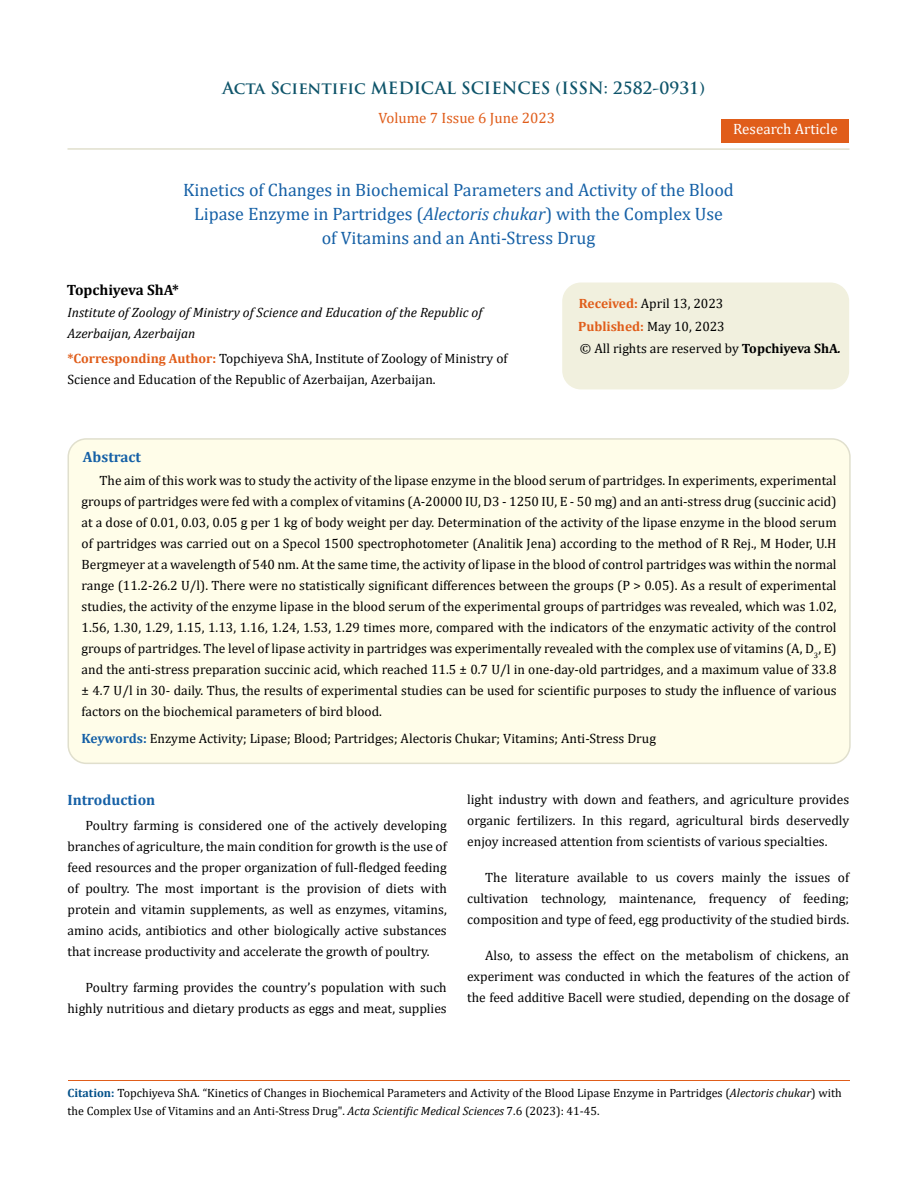
<style>
.page{position:relative;width:917px;height:1188px;background:#fff}
.page>*{position:absolute;margin:0;border:0;box-sizing:border-box;transform-origin:0 0}
.t1{font:18px/24px "Cambria";color:#1560a6;text-align:center}
.t2{font:700 16.5px "Trajan Pro";color:#0e546a}
.t3{font:15px "Cambria";color:#e05d1a}
.t4{font:700 15px "Cambria";color:#1560a6}
.t5{font:15px "Cambria";color:#fff}
.t6{font:700 15px "Cambria";color:#000}
.t7{font:13.5px/21px "Cambria";color:#000;text-align:justify}
.t8{font:italic 13.5px/21px "Cambria";color:#000}
.t9{font:12px/18px "Cambria";color:#000}
.s1{font-style:italic}
.s2{font-weight:700;color:#e05d1a}
.s3{font-weight:700}
.s4{font-weight:700;font-style:italic}
.s5{font-weight:700;color:#1560a6}
.s6{font-weight:700;color:#035089}
</style>
<div class="page">
<div style="left:721px;top:119px;width:128px;height:23px;background:#e05d1a"></div>
<div style="left:563px;top:283px;width:285px;height:106px;background:#f1f0de;border-radius:18px"></div>
<div style="left:562px;top:283px;width:287px;height:106px;border:2px solid #f1f0de;border-radius:18px"></div>
<div style="left:68px;top:439px;width:781px;height:324px;background:#fffde9;border-radius:18px"></div>
<div style="left:67px;top:438px;width:783px;height:326px;border:2px solid #e0dfcd;border-radius:18px"></div>
<hr style="left:68px;top:1081px;width:781px;height:1px;background:#e05d1a">
<hr style="left:67px;top:148px;width:782px;height:2px;background:#e0dfcd">
<p class="t2" style="left:222px;top:77px;width:484px">Acta Scientific MEDICAL SCIENCES (ISSN: 2582-0931)</p>
<p class="t3" style="left:378px;top:109px;width:178px">Volume 7 Issue 6 June 2023</p>
<p class="t5" style="left:733px;top:120px;width:106px">Research Article</p>
<h1 class="t1" style="left:183px;top:178px;width:552px">Kinetics of Changes in Biochemical Parameters and Activity of the Blood<br>Lipase Enzyme in Partridges (<span class="s1">Alectoris chukar</span>) with the Complex Use<br>of Vitamins and an Anti-Stress Drug</h1>
<p class="t6" style="left:67px;top:279px;width:114px">Topchiyeva ShA*</p>
<p class="t8" style="left:67px;top:302px;width:416px">Institute of Zoology of Ministry of Science and Education of the Republic of<br>Azerbaijan, Azerbaijan</p>
<p class="t7" style="left:67px;top:348px;width:441px"><span class="s2">*Corresponding Author:</span> Topchiyeva ShA, Institute of Zoology of Ministry of<br>Science and Education of the Republic of Azerbaijan, Azerbaijan.</p>
<p class="t7" style="left:578px;top:292px;width:148px;line-height:23px"><span class="s2">Received:</span> April 13, 2023<br><span class="s2">Published:</span> May 10, 2023</p>
<p class="t7" style="left:580px;top:337px;width:262px">© All rights are reserved by <span class="s3">Topchiyeva ShA</span><span class="s4">.</span></p>
<p class="t4" style="left:83px;top:447px;width:60px">Abstract</p>
<p class="t7" style="left:82px;top:470px;width:756px;text-indent:18px">The aim of this work was to study the activity of the lipase enzyme in the blood serum of partridges. In experiments, experimental groups of partridges were fed with a complex of vitamins (A-20000 IU, D3 - 1250 IU, E - 50 mg) and an anti-stress drug (succinic acid) at a dose of 0.01, 0.03, 0.05 g per 1 kg of body weight per day. Determination of the activity of the lipase enzyme in the blood serum of partridges was carried out on a Specol 1500 spectrophotometer (Analitik Jena) according to the method of R Rej., M Hoder, U.H Bergmeyer at a wavelength of 540 nm. At the same time, the activity of lipase in the blood of control partridges was within the normal range (11.2-26.2 U/l). There were no statistically significant differences between the groups (P &gt; 0.05). As a result of experimental studies, the activity of the enzyme lipase in the blood serum of the experimental groups of partridges was revealed, which was 1.02, 1.56, 1.30, 1.29, 1.15, 1.13, 1.16, 1.24, 1.53, 1.29 times more, compared with the indicators of the enzymatic activity of the control groups of partridges. The level of lipase activity in partridges was experimentally revealed with the complex use of vitamins (A, D<sub>3</sub>, E) and the anti-stress preparation succinic acid, which reached 11.5 ± 0.7 U/l in one-day-old partridges, and a maximum value of 33.8 ± 4.7 U/l in 30- daily. Thus, the results of experimental studies can be used for scientific purposes to study the influence of various factors on the biochemical parameters of bird blood.</p>
<p class="t7" style="left:82px;top:728px;width:576px"><span class="s5">Keywords:</span> Enzyme Activity; Lipase; Blood; Partridges; Alectoris Chukar; Vitamins; Anti-Stress Drug</p>
<p class="t4" style="left:67px;top:789px;width:89px">Introduction</p>
<p class="t7" style="left:67px;top:815px;width:381px;text-indent:18px">Poultry farming is considered one of the actively developing branches of agriculture, the main condition for growth is the use of feed resources and the proper organization of full-fledged feeding of poultry. The most important is the provision of diets with protein and vitamin supplements, as well as enzymes, vitamins, amino acids, antibiotics and other biologically active substances that increase productivity and accelerate the growth of poultry.</p>
<p class="t7" style="left:67px;top:977px;width:381px;text-align:right">Poultry farming provides the country’s population with such highly nutritious and dietary products as eggs and meat, supplies</p>
<p class="t7" style="left:467px;top:789px;width:383px">light industry with down and feathers, and agriculture provides organic fertilizers. In this regard, agricultural birds deservedly enjoy increased attention from scientists of various specialties.</p>
<p class="t7" style="left:467px;top:867px;width:383px;text-indent:18px">The literature available to us covers mainly the issues of cultivation technology, maintenance, frequency of feeding; composition and type of feed, egg productivity of the studied birds.</p>
<p class="t7" style="left:467px;top:945px;width:383px;text-indent:18px">Also, to assess the effect on the metabolism of chickens, an experiment was conducted in which the features of the action of the feed additive Bacell were studied, depending on the dosage of</p>
<p class="t9" style="left:68px;top:1084px;width:775px"><span class="s6">Citation:</span> Topchiyeva ShA<span class="s1">.</span> “Kinetics of Changes in Biochemical Parameters and Activity of the Blood Lipase Enzyme in Partridges (<span class="s1">Alectoris chukar</span>) with the Complex Use of Vitamins and an Anti-Stress Drug". <span class="s1">Acta Scientific Medical Sciences</span> 7.6 (2023): 41-45.</p>
</div>
